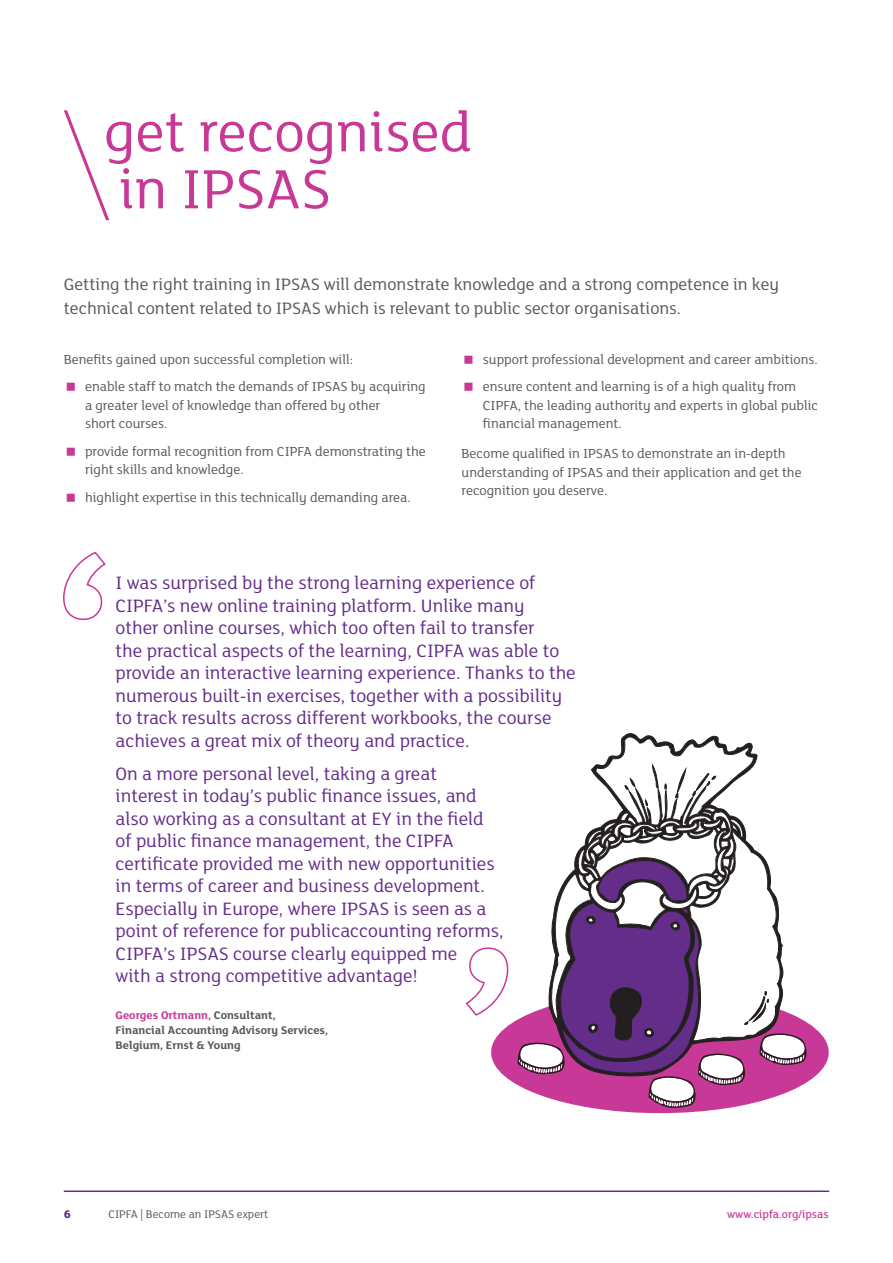
<style>
.page{position:relative;width:893px;height:1263px;background:#fff}
.page>*{position:absolute;margin:0;border:0;box-sizing:border-box;transform-origin:0 0}
.Heading_40_38{font:60px/57px "FS Lola";color:#c83896}
.t1{font:19.5px/22.5px "FS Lola";color:#642d89}
.Intro_12_16_Med{font:18px/24px "FS Lola";color:#57585a}
.Body_Copy_9_5_12_5{font:14.25px/18.8px "FS Lola";color:#57585a}
.Quote_Name{font:700 12px/15px "FS Lola";color:#57585a}
.t2{font:12px "FS Lola";color:#57585a}
.t3{font:500 12px "FS Lola";color:#c83896}
.t4{font:800 12px "FS Lola";color:#642d89}
.s1{color:#c83896}
</style>
<div class="page">
<hr style="left:64px;top:1190px;width:765px;height:2px;background:#642d89">
<svg style="left:64px;top:110px;width:45px;height:110px"></svg>
<div style="left:491px;top:991px;width:338px;height:122px;background:#c83896;border-radius:50%"></div>
<svg style="left:518px;top:969px;width:291px;height:139px"></svg>
<svg style="left:548px;top:733px;width:235px;height:344px"></svg>
<svg style="left:465px;top:947px;width:44px;height:69px"></svg>
<svg style="left:63px;top:551px;width:43px;height:70px"></svg>
<p class="Heading_40_38" style="left:104px;top:101px;width:369px">get recognised in IPSAS</p>
<p class="Intro_12_16_Med" style="left:64px;top:271px;width:717px">Getting the right training in IPSAS will demonstrate knowledge and a strong competence in key technical content related to IPSAS which is relevant to public sector organisations.</p>
<p class="Body_Copy_9_5_12_5" style="left:64px;top:349px;width:291px">Benefits gained upon successful completion will:</p>
<p class="Body_Copy_9_5_12_5" style="left:85px;top:376px;width:342px">enable staff to match the demands of IPSAS by acquiring a greater level of knowledge than offered by other<br>short courses.</p>
<p class="Body_Copy_9_5_12_5" style="left:85px;top:441px;width:342px">provide formal recognition from CIPFA demonstrating the right skills and knowledge.</p>
<p class="Body_Copy_9_5_12_5" style="left:85px;top:487px;width:327px">highlight expertise in this technically demanding area.</p>
<p class="Body_Copy_9_5_12_5" style="left:483px;top:349px;width:336px">support professional development and career ambitions.</p>
<p class="Body_Copy_9_5_12_5" style="left:483px;top:376px;width:337px">ensure content and learning is of a high quality from<br>CIPFA, the leading authority and experts in global public financial management.</p>
<p class="Body_Copy_9_5_12_5" style="left:462px;top:443px;width:342px">Become qualified in IPSAS to demonstrate an in-depth understanding of IPSAS and their application and get the recognition you deserve.</p>
<p class="t1" style="left:116px;top:571px;width:462px">I was surprised by the strong learning experience of CIPFA’s new online training platform. Unlike many<br>other online courses, which too often fail to transfer<br>the practical aspects of the learning, CIPFA was able to provide an interactive learning experience. Thanks to the numerous built-in exercises, together with a possibility to track results across different workbooks, the course achieves a great mix of theory and practice.</p>
<p class="t1" style="left:116px;top:761px;width:390px">On a more personal level, taking a great interest in today’s public finance issues, and also working as a consultant at EY in the field of public finance management, the CIPFA certificate provided me with new opportunities in terms of career and business development.<br>Especially in Europe, where IPSAS is seen as a point of reference for publicaccounting reforms, CIPFA’s IPSAS course clearly equipped me<br>with a strong competitive advantage!</p>
<p class="Quote_Name" style="left:116px;top:1007px;width:214px"><span class="s1">Georges Ortmann,</span> Consultant,<br>Financial Accounting Advisory Services,<br>Belgium, Ernst &amp; Young</p>
<p class="t4" style="left:64px;top:1206px;width:9px">6</p>
<p class="t2" style="left:108px;top:1206px;width:161px">CIPFA | Become an IPSAS expert</p>
<p class="t3" style="left:727px;top:1206px;width:103px">www.cipfa.org/ipsas</p>
</div>
